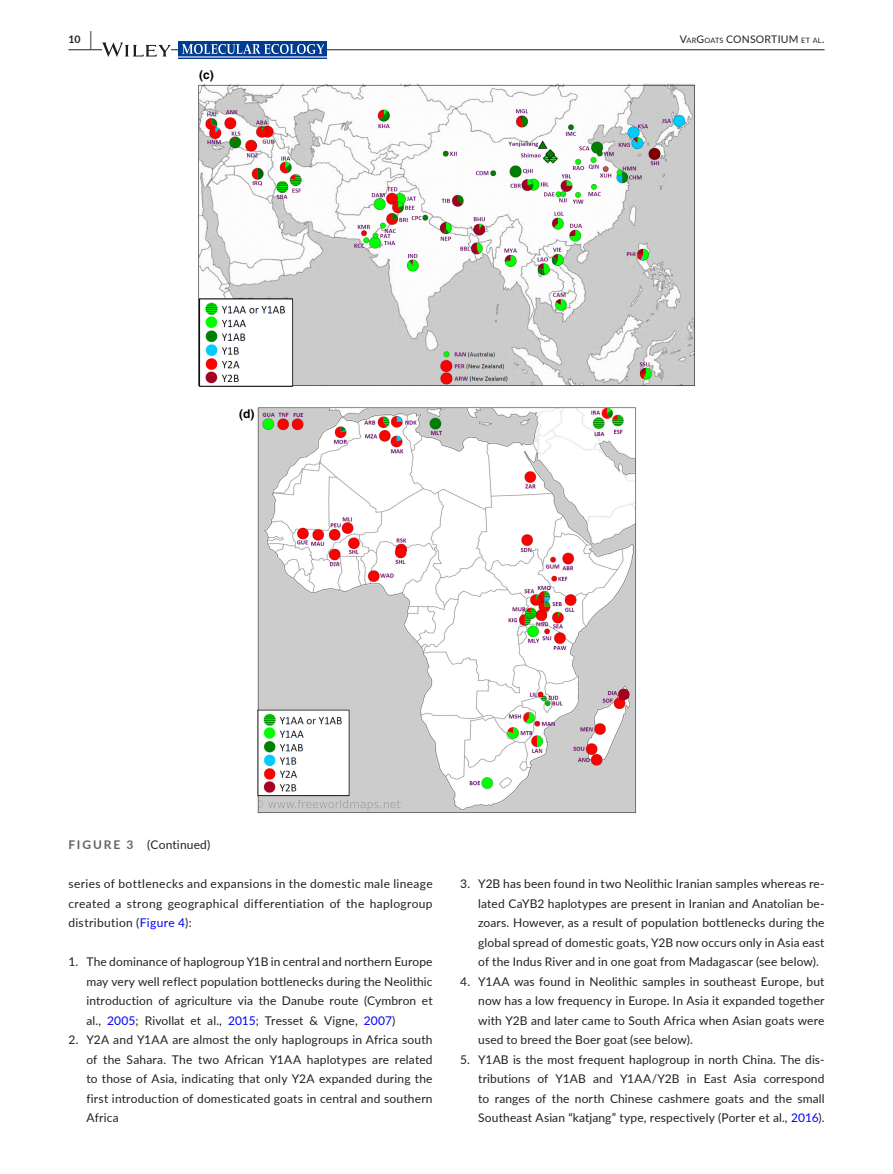
<style>
.page{position:relative;width:893px;height:1174px;background:#fff}
.page>*{position:absolute;margin:0;border:0;box-sizing:border-box;transform-origin:0 0}
.t1{font:12px/19.5px "Lato";letter-spacing:.01em;color:#231f20;text-align:justify}
.t2{font:700 12px "Helvetica";color:#000}
.t3{font:10.5px "Lato";letter-spacing:.02em;color:#231f20}
.t4{font:700 10.5px "Lato";color:#231f20}
.s1{font-size:19.5px}
.s2{font-size:7.35px}
.s3{font-weight:700;color:#636366}
.s4{color:#00f}
</style>
<div class="page">
<hr style="left:68px;top:49px;width:756px;height:1px;background:#231f20">
<svg style="left:102px;top:42px;width:69px;height:15px"></svg>
<svg style="left:178px;top:41px;width:149px;height:15px"></svg>
<img style="left:182px;top:45px;width:141px;height:8px">
<hr style="left:178px;top:56px;width:149px;height:2px;background:#96a6d0">
<img style="left:257px;top:408px;width:379px;height:405px">
<img style="left:198px;top:84px;width:497px;height:303px">
<p class="t4" style="left:68px;top:31px;width:25px">10 <span class="s1">|</span></p>
<p class="t3" style="left:680px;top:31px;width:78px">V<span class="s2">AR</span>G<span class="s2">OATS</span> CONSORT</p>
<p class="t3" style="left:778px;top:31px;width:48px">IUM <span class="s2">ET AL</span>.</p>
<p class="t2" style="left:199px;top:68px;width:16px">(c)</p>
<p class="t2" style="left:239px;top:406px;width:17px">(d)</p>
<p class="t1" style="left:68px;top:834px;width:143px"><span class="s3">FIGURE 3</span> (Continued)</p>
<p class="t1" style="left:68px;top:873px;width:366px">series of bottlenecks and expansions in the domestic male lineage created a strong geographical differentiation of the haplogroup distribution (<span class="s4">Figure 4</span>):</p>
<p class="t1" style="left:86px;top:951px;width:348px;text-indent:-18px">1. The dominance of haplogroup Y1B in central and northern Europe may very well reflect population bottlenecks during the Neolithic introduction of agriculture via the Danube route (Cymbron et al., <span class="s4">2005</span>; Rivollat et al., <span class="s4">2015</span>; Tresset &amp; Vigne, <span class="s4">2007</span>)</p>
<p class="t1" style="left:86px;top:1029px;width:348px;text-indent:-18px">2. Y2A and Y1AA are almost the only haplogroups in Africa south of the Sahara. The two African Y1AA haplotypes are related to those of Asia, indicating that only Y2A expanded during the first introduction of domesticated goats in central and southern Africa</p>
<p class="t1" style="left:478px;top:873px;width:348px;text-indent:-18px">3. Y2B has been found in two Neolithic Iranian samples whereas re&shy;lated CaYB2 haplotypes are present in Iranian and Anatolian be&shy;zoars. However, as a result of population bottlenecks during the global spread of domestic goats, Y2B now occurs only in Asia east of the Indus River and in one goat from Madagascar (see below).</p>
<p class="t1" style="left:478px;top:971px;width:348px;text-indent:-18px">4. Y1AA was found in Neolithic samples in southeast Europe, but now has a low frequency in Europe. In Asia it expanded together with Y2B and later came to South Africa when Asian goats were used to breed the Boer goat (see below).</p>
<p class="t1" style="left:478px;top:1049px;width:348px;text-indent:-18px">5. Y1AB is the most frequent haplogroup in north China. The dis&shy;tributions of Y1AB and Y1AA/Y2B in East Asia correspond to ranges of the north Chinese cashmere goats and the small Southeast Asian “katjang” type, respectively (Porter et al., <span class="s4">2016</span>).</p>
</div>
